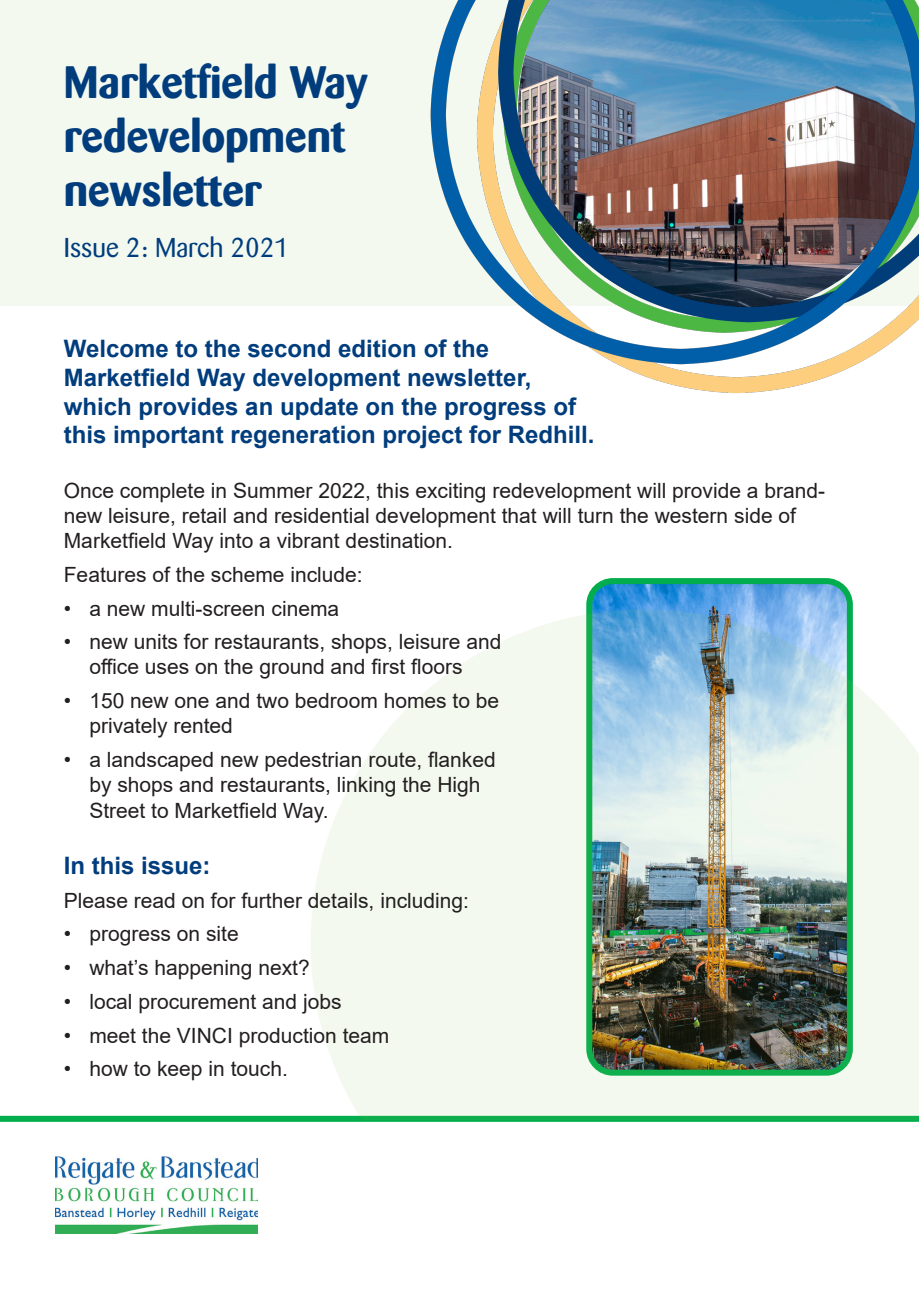
<style>
.page{position:relative;width:919px;height:1289px;background:#fff}
.page>*{position:absolute;margin:0;border:0;box-sizing:border-box;transform-origin:0 0}
.t1{font:700 45px/54px "Barmeno";color:#013d7d}
.t2{font:27px "Barmeno";color:#013d7d}
.t3{font:700 24px/28.8px "Arial";color:#013d7d}
.t4{font:21px/25.2px "Arial";color:#231f20}
</style>
<div class="page">
<img style="left:55px;top:1156px;width:202px;height:77px">
<svg style="left:0;top:1115px;width:918px;height:6px;background:#18b45b"></svg>
<img style="left:593px;top:585px;width:252px;height:24px">
<img style="left:310px;top:609px;width:608px;height:510px">
<div style="left:0;top:0;width:918px;height:305px;background:#f4f9ef"></div>
<img style="left:420px;top:0;width:498px;height:393px">
<h1 class="t1" style="left:64px;top:55px;width:305px">Marketfield Way redevelopment newsletter</h1>
<p class="t2" style="left:64px;top:232px;width:227px">Issue 2: March 2021</p>
<p class="t3" style="left:64px;top:334px;width:532px">Welcome to the second edition of the Marketfield Way development newsletter, which provides an update on the progress of this important regeneration project for Redhill.</p>
<p class="t4" style="left:64px;top:477px;width:762px">Once complete in Summer 2022, this exciting redevelopment will provide a brand&shy;new leisure, retail and residential development that will turn the western side of<br>Marketfield Way into a vibrant destination.</p>
<p class="t4" style="left:64px;top:561px;width:300px">Features of the scheme include:</p>
<p class="t4" style="left:64px;top:595px;width:277px">• a new multi-screen cinema</p>
<p class="t4" style="left:89px;top:629px;width:413px;text-indent:-26px">• new units for restaurants, shops, leisure and office uses on the ground and first floors</p>
<p class="t4" style="left:89px;top:688px;width:411px;text-indent:-26px">• 150 new one and two bedroom homes to be privately rented</p>
<p class="t4" style="left:89px;top:747px;width:408px;text-indent:-26px">• a landscaped new pedestrian route, flanked by shops and restaurants, linking the High<br>Street to Marketfield Way.</p>
<h2 class="t3" style="left:64px;top:851px;width:148px">In this issue:</h2>
<p class="t4" style="left:64px;top:887px;width:407px">Please read on for further details, including:</p>
<p class="t4" style="left:64px;top:921px;width:176px">• progress on site</p>
<p class="t4" style="left:64px;top:955px;width:247px">• what’s happening next?</p>
<p class="t4" style="left:64px;top:988px;width:279px">• local procurement and jobs</p>
<p class="t4" style="left:64px;top:1022px;width:327px">• meet the VINCI production team</p>
<p class="t4" style="left:64px;top:1056px;width:225px">• how to keep in touch.</p>
</div>
